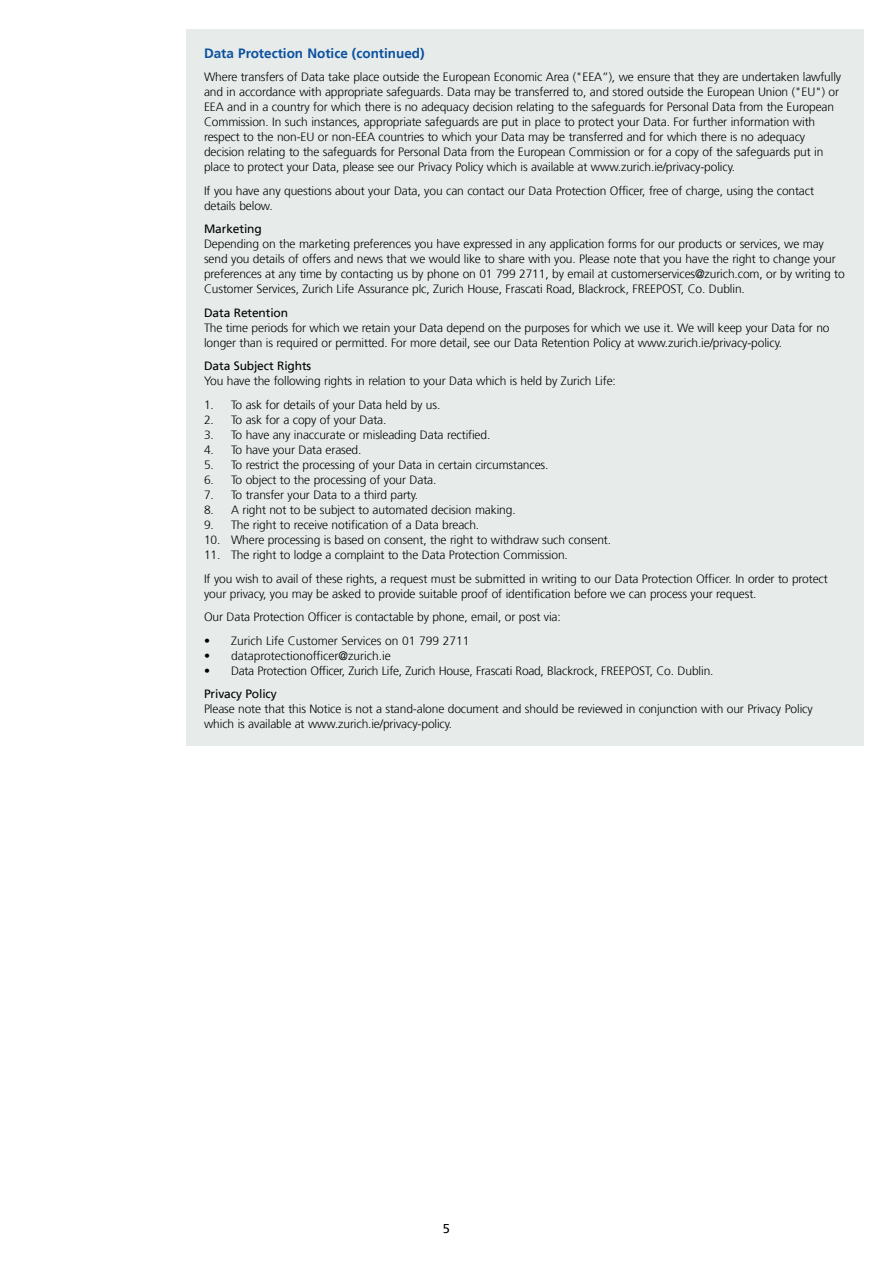
<style>
.page{position:relative;width:893px;height:1263px;background:#fff}
.page>*{position:absolute;margin:0;border:0;box-sizing:border-box;transform-origin:0 0}
.t1{font:700 13.5px "Frutiger";color:#0d52a0}
.t2{font:12.75px "Frutiger";color:#000}
.t3{font:300 12px/15px "Frutiger";letter-spacing:-.01em;color:#000}
.t4{font:12px "Frutiger";letter-spacing:-.01em;color:#000}
</style>
<div class="page">
<div style="left:186px;top:30px;width:677px;height:716px;background:#e7eceb"></div>
<p class="t1" style="left:204px;top:45px;width:222px">Data Protection Notice (continued)</p>
<p class="t3" style="left:204px;top:70px;width:639px">Where transfers of Data take place outside the European Economic Area ("EEA”), we ensure that they are undertaken lawfully and in accordance with appropriate safeguards. Data may be transferred to, and stored outside the European Union ("EU") or EEA and in a country for which there is no adequacy decision relating to the safeguards for Personal Data from the European Commission. In such instances, appropriate safeguards are put in place to protect your Data. For further information with respect to the non-EU or non-EEA countries to which your Data may be transferred and for which there is no adequacy decision relating to the safeguards for Personal Data from the European Commission or for a copy of the safeguards put in place to protect your Data, please see our Privacy Policy which is available at www.zurich.ie/privacy-policy.</p>
<p class="t3" style="left:204px;top:183px;width:611px">If you have any questions about your Data, you can contact our Data Protection Officer, free of charge, using the contact details below.</p>
<p class="t4" style="left:204px;top:222px;width:59px">Marketing</p>
<p class="t3" style="left:204px;top:237px;width:642px">Depending on the marketing preferences you have expressed in any application forms for our products or services, we may send you details of offers and news that we would like to share with you. Please note that you have the right to change your preferences at any time by contacting us by phone on 01 799 2711, by email at customerservices@zurich.com, or by writing to Customer Services, Zurich Life Assurance plc, Zurich House, Frascati Road, Blackrock, FREEPOST, Co. Dublin.</p>
<p class="t4" style="left:204px;top:306px;width:86px">Data Retention</p>
<p class="t3" style="left:204px;top:320px;width:627px">The time periods for which we retain your Data depend on the purposes for which we use it. We will keep your Data for no longer than is required or permitted. For more detail, see our Data Retention Policy at www.zurich.ie/privacy-policy.</p>
<p class="t4" style="left:204px;top:359px;width:109px">Data Subject Rights</p>
<p class="t3" style="left:204px;top:374px;width:413px">You have the following rights in relation to your Data which is held by Zurich Life:</p>
<p class="t3" style="left:204px;top:397px;width:238px">1. To ask for details of your Data held by us.</p>
<p class="t3" style="left:204px;top:412px;width:184px">2. To ask for a copy of your Data.</p>
<p class="t3" style="left:204px;top:427px;width:288px">3. To have any inaccurate or misleading Data rectified.</p>
<p class="t3" style="left:204px;top:442px;width:159px">4. To have your Data erased.</p>
<p class="t3" style="left:204px;top:457px;width:346px">5. To restrict the processing of your Data in certain circumstances.</p>
<p class="t3" style="left:204px;top:472px;width:234px">6. To object to the processing of your Data.</p>
<p class="t3" style="left:204px;top:487px;width:216px">7. To transfer your Data to a third party.</p>
<p class="t3" style="left:204px;top:502px;width:313px">8. A right not to be subject to automated decision making.</p>
<p class="t3" style="left:204px;top:517px;width:277px">9. The right to receive notification of a Data breach.</p>
<p class="t3" style="left:204px;top:532px;width:409px">10. Where processing is based on consent, the right to withdraw such consent.</p>
<p class="t3" style="left:204px;top:543px;width:625px;line-height:23.5px">11. The right to lodge a complaint to the Data Protection Commission.<br>If you wish to avail of these rights, a request must be submitted in writing to our Data Protection Officer. In order to protect</p>
<p class="t3" style="left:204px;top:582px;width:554px;line-height:23.5px">your privacy, you may be asked to provide suitable proof of identification before we can process your request.<br>Our Data Protection Officer is contactable by phone, email, or post via:</p>
<p class="t3" style="left:204px;top:633px;width:267px">• Zurich Life Customer Services on 01 799 2711</p>
<p class="t3" style="left:204px;top:648px;width:188px">• dataprotectionofficer@zurich.ie</p>
<p class="t3" style="left:204px;top:663px;width:511px">• Data Protection Officer, Zurich Life, Zurich House, Frascati Road, Blackrock, FREEPOST, Co. Dublin.</p>
<p class="t4" style="left:204px;top:687px;width:74px">Privacy Policy</p>
<p class="t3" style="left:204px;top:701px;width:610px">Please note that this Notice is not a stand-alone document and should be reviewed in conjunction with our Privacy Policy which is available at www.zurich.ie/privacy-policy.</p>
<p class="t2" style="left:443px;top:1221px;width:9px">5</p>
</div>
